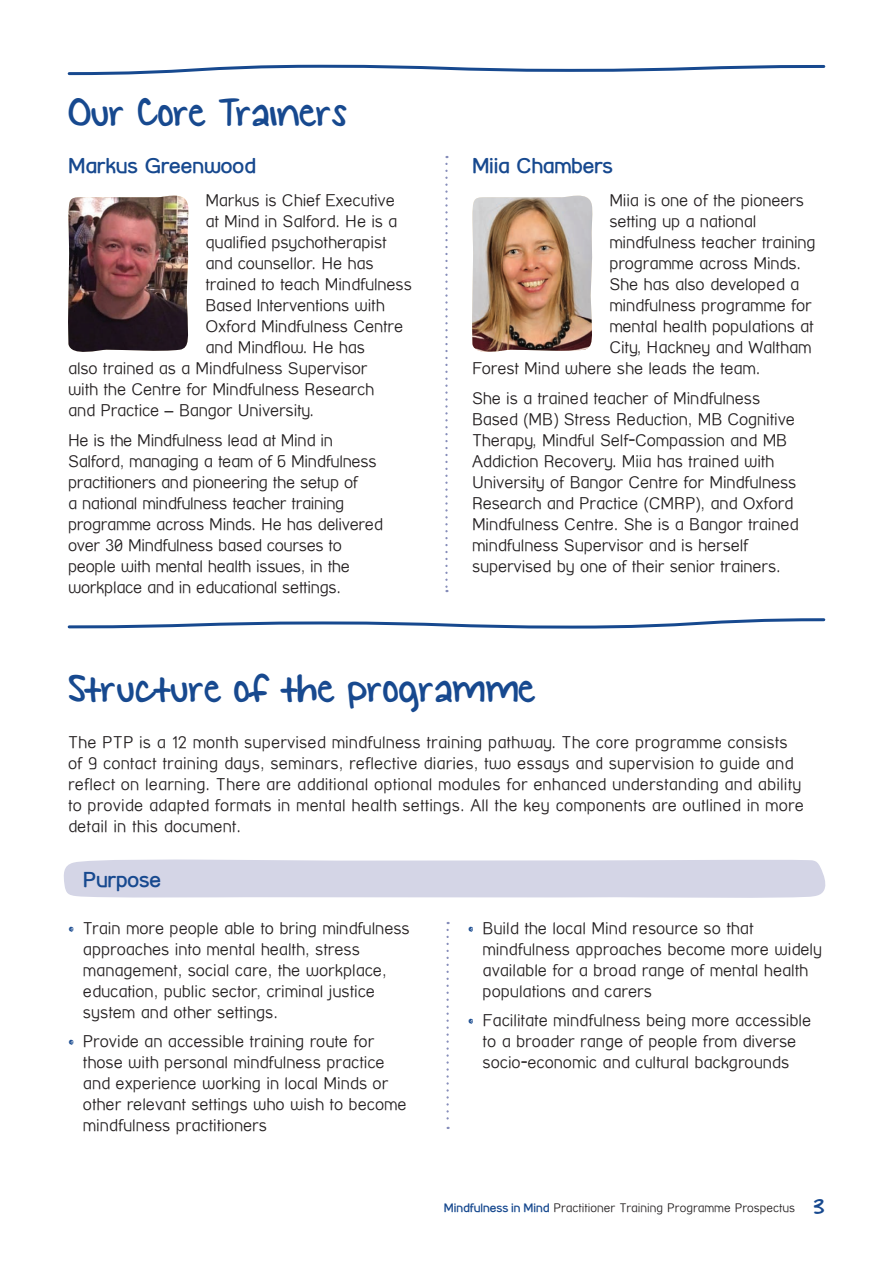
<style>
.page{position:relative;width:893px;height:1263px;background:#fff}
.page>*{position:absolute;margin:0;border:0;box-sizing:border-box;transform-origin:0 0}
.t1{font:45px "KG Small Town Southern Girl";color:#17498f}
.t2{font:700 21px "Street Corner";letter-spacing:-.005em;color:#17498f}
.t3{font:100 16.5px/21px "Street Corner";letter-spacing:-.01em;color:#231f20}
.t4{font:100 12px "Street Corner";color:#231f20}
.s1{font-family:"Alabama";font-weight:400;color:#17498f}
.s2{font-weight:700;color:#17498f}
.s3{font-family:"KG Small Town Southern Girl";font-weight:400;font-size:24px;color:#17498f}
</style>
<div class="page">
<svg style="left:64px;top:859px;width:762px;height:39px;background:#d6d7e7"></svg>
<svg style="left:445px;top:164px;width:3px;height:428px"></svg>
<svg style="left:446px;top:930px;width:3px;height:199px"></svg>
<svg style="left:67px;top:618px;width:759px;height:11px"></svg>
<svg style="left:67px;top:64px;width:759px;height:12px"></svg>
<img style="left:68px;top:196px;width:121px;height:156px">
<img style="left:472px;top:196px;width:121px;height:156px">
<h1 class="t1" style="left:68px;top:88px;width:281px">Our Core Trainers</h1>
<p class="t2" style="left:68px;top:153px;width:189px">Markus Greenwood</p>
<p class="t3" style="left:205px;top:190px;width:191px">Markus is Chief Executive</p>
<p class="t3" style="left:205px;top:211px;width:194px">at Mind in Salford. He is a</p>
<p class="t3" style="left:205px;top:232px;width:183px">qualified psychotherapist</p>
<p class="t3" style="left:205px;top:253px;width:170px">and counsellor. He has</p>
<p class="t3" style="left:205px;top:274px;width:208px">trained to teach Mindfulness</p>
<p class="t3" style="left:205px;top:295px;width:181px">Based Interventions with</p>
<p class="t3" style="left:205px;top:316px;width:199px">Oxford Mindfulness Centre</p>
<p class="t3" style="left:205px;top:337px;width:161px">and Mindflow. He has</p>
<p class="t3" style="left:68px;top:358px;width:301px">also trained as a Mindfulness Supervisor</p>
<p class="t3" style="left:68px;top:379px;width:308px">with the Centre for Mindfulness Research</p>
<p class="t3" style="left:68px;top:400px;width:247px">and Practice – Bangor University.</p>
<p class="t3" style="left:68px;top:429px;width:316px">He is the Mindfulness lead at Mind in Salford, managing a team of 6 Mindfulness practitioners and pioneering the setup of<br>a national mindfulness teacher training programme across Minds. He has delivered over 30 Mindfulness based courses to people with mental health issues, in the workplace and in educational settings.</p>
<p class="t2" style="left:472px;top:153px;width:142px">Miia Chambers</p>
<p class="t3" style="left:609px;top:190px;width:196px">Miia is one of the pioneers</p>
<p class="t3" style="left:609px;top:211px;width:149px">setting up a national</p>
<p class="t3" style="left:609px;top:232px;width:208px">mindfulness teacher training</p>
<p class="t3" style="left:609px;top:253px;width:193px">programme across Minds.</p>
<p class="t3" style="left:609px;top:274px;width:191px">She has also developed a</p>
<p class="t3" style="left:609px;top:295px;width:204px">mindfulness programme for</p>
<p class="t3" style="left:609px;top:316px;width:206px">mental health populations at</p>
<p class="t3" style="left:609px;top:337px;width:204px">City, Hackney and Waltham</p>
<p class="t3" style="left:472px;top:358px;width:290px">Forest Mind where she leads the team.</p>
<p class="t3" style="left:472px;top:387px;width:328px">She is a trained teacher of Mindfulness Based (MB) Stress Reduction, MB Cognitive Therapy, Mindful Self-Compassion and MB Addiction Recovery. Miia has trained with University of Bangor Centre for Mindfulness Research and Practice (CMRP), and Oxford Mindfulness Centre. She is a Bangor trained mindfulness Supervisor and is herself supervised by one of their senior trainers.</p>
<h1 class="t1" style="left:68px;top:664px;width:469px">Structure of the programme</h1>
<p class="t3" style="left:68px;top:732px;width:737px">The PTP is a 12 month supervised mindfulness training pathway. The core programme consists of 9 contact training days, seminars, reflective diaries, two essays and supervision to guide and reflect on learning. There are additional optional modules for enhanced understanding and ability to provide adapted formats in mental health settings. All the key components are outlined in more detail in this document.</p>
<p class="t2" style="left:83px;top:868px;width:80px">Purpose</p>
<p class="t3" style="left:83px;top:917px;width:328px;text-indent:-15px"><span class="s1">•</span> Train more people able to bring mindfulness approaches into mental health, stress management, social care, the workplace, education, public sector, criminal justice system and other settings.</p>
<p class="t3" style="left:83px;top:1031px;width:325px;text-indent:-15px"><span class="s1">•</span> Provide an accessible training route for those with personal mindfulness practice and experience working in local Minds or other relevant settings who wish to become mindfulness practitioners</p>
<p class="t3" style="left:483px;top:917px;width:341px;text-indent:-15px"><span class="s1">•</span> Build the local Mind resource so that mindfulness approaches become more widely available for a broad range of mental health populations and carers</p>
<p class="t3" style="left:468px;top:1010px;width:345px;text-align:center"><span class="s1">•</span> Facilitate mindfulness being more accessible to a broader range of people from diverse socio-economic and cultural backgrounds</p>
<p class="t4" style="left:444px;top:1201px;width:382px"><span class="s2">Mindfulness in Mind</span> Practitioner Training Programme Prospectus <span class="s3">3</span></p>
</div>
